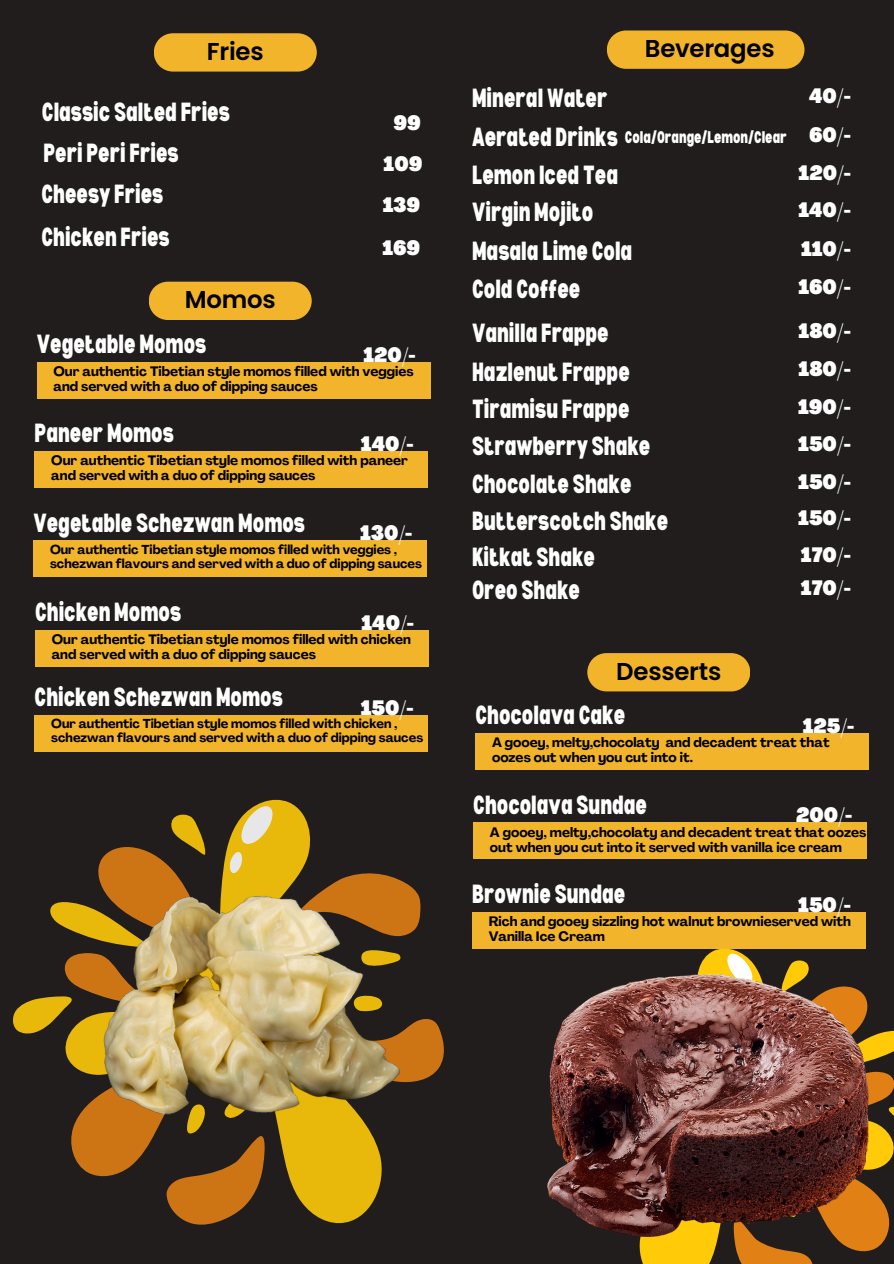
<style>
.page{position:relative;width:894px;height:1264px;background:#fff}
.page>*{position:absolute;margin:0;border:0;box-sizing:border-box;transform-origin:0 0}
.t1{font:900 condensed 25.65px "Bernoru";color:#fff}
.t2{font:600 24.3px "Poppins";letter-spacing:-.01em;color:#000}
.t3{font:900 condensed 20.25px "Agrandir";color:#fff}
.t4{font:900 condensed 16.5px "Bernoru";color:#fff}
.t5{font:700 13.5px/15.1px "Agrandir";color:#000}
.t6{font:700 12.75px/13.8px "Agrandir";color:#000}
</style>
<div class="page">
<div style="left:0;top:0;width:893px;height:1263px;background:#211d1d"></div>
<svg style="left:607px;top:30px;width:197px;height:39px;background:#e6ab2a"></svg>
<svg style="left:154px;top:33px;width:163px;height:39px;background:#e3a92a"></svg>
<svg style="left:587px;top:653px;width:163px;height:38px;background:#e7ac2a"></svg>
<div style="left:475px;top:733px;width:393px;height:36px;background:#f2b42b"></div>
<div style="left:473px;top:822px;width:393px;height:37px;background:#f2b42b"></div>
<div style="left:472px;top:912px;width:393px;height:36px;background:#f2b42b"></div>
<div style="left:149px;top:282px;width:162px;height:38px;background:#f2b42b"></div>
<div style="left:37px;top:362px;width:393px;height:36px;background:#f2b42b"></div>
<div style="left:35px;top:451px;width:393px;height:36px;background:#f2b42b"></div>
<div style="left:33px;top:540px;width:394px;height:37px;background:#f2b42b"></div>
<div style="left:35px;top:630px;width:393px;height:36px;background:#f2b42b"></div>
<div style="left:35px;top:715px;width:393px;height:36px;background:#f2b42b"></div>
<svg style="left:190px;top:882px;width:254px;height:343px"></svg>
<svg style="left:13px;top:799px;width:388px;height:424px"></svg>
<svg style="left:229px;top:803px;width:45px;height:67px;background:#ccb04f"></svg>
<img style="left:89px;top:870px;width:315px;height:283px">
<svg style="left:624px;top:944px;width:269px;height:319px"></svg>
<svg style="left:725px;top:951px;width:37px;height:23px"></svg>
<img style="left:547px;top:974px;width:321px;height:262px">
<h1 class="t2" style="left:207px;top:35px;width:58px">Fries</h1>
<h2 class="t1" style="left:42px;top:98px;width:189px">Classic Salted Fries</h2>
<h1 class="t1" style="left:44px;top:138px;width:137px">Peri Peri Fries</h1>
<h1 class="t1" style="left:41px;top:179px;width:123px">Cheesy Fries</h1>
<h3 class="t1" style="left:41px;top:222px;width:130px">Chicken Fries</h3>
<h1 class="t2" style="left:185px;top:283px;width:92px">Momos</h1>
<p class="t3" style="left:393px;top:115px;width:29px">99</p>
<h2 class="t3" style="left:383px;top:156px;width:40px">109</h2>
<h2 class="t3" style="left:382px;top:197px;width:39px">139</h2>
<h1 class="t3" style="left:382px;top:239px;width:39px">169</h1>
<h1 class="t1" style="left:37px;top:329px;width:171px">Vegetable Momos</h1>
<h2 class="t3" style="left:363px;top:346px;width:54px">120/-</h2>
<p class="t5" style="left:53px;top:365px;width:361px">Our authentic Tibetian style momos filled with veggies and served with a duo of dipping sauces</p>
<h1 class="t1" style="left:35px;top:418px;width:141px">Paneer Momos</h1>
<h2 class="t3" style="left:361px;top:436px;width:54px">140/-</h2>
<p class="t5" style="left:51px;top:454px;width:358px">Our authentic Tibetian style momos filled with paneer and served with a duo of dipping sauces</p>
<h2 class="t1" style="left:33px;top:508px;width:273px">Vegetable Schezwan Momos</h2>
<h1 class="t3" style="left:360px;top:525px;width:54px">130/-</h1>
<h2 class="t6" style="left:50px;top:544px;width:373px">Our authentic Tibetian style momos filled with veggies , schezwan flavours and served with a duo of dipping sauces</h2>
<h1 class="t1" style="left:35px;top:597px;width:148px">Chicken Momos</h1>
<h1 class="t3" style="left:361px;top:614px;width:54px">140/-</h1>
<h2 class="t5" style="left:52px;top:633px;width:360px">Our authentic Tibetian style momos filled with chicken and served with a duo of dipping sauces</h2>
<p class="t1" style="left:35px;top:682px;width:250px">Chicken Schezwan Momos</p>
<h1 class="t3" style="left:361px;top:699px;width:54px">150/-</h1>
<h2 class="t6" style="left:51px;top:718px;width:373px">Our authentic Tibetian style momos filled with chicken , schezwan flavours and served with a duo of dipping sauces</h2>
<h2 class="t2" style="left:644px;top:32px;width:131px">Beverages</h2>
<p class="t1" style="left:472px;top:83px;width:137px">MineralWater</p>
<h1 class="t3" style="left:809px;top:88px;width:43px">40/-</h1>
<h2 class="t1" style="left:472px;top:122px;width:147px">Aerated Drinks</h2>
<h2 class="t4" style="left:624px;top:128px;width:163px">Cola/Orange/Lemon/Clear</h2>
<h1 class="t3" style="left:809px;top:126px;width:43px">60/-</h1>
<h1 class="t1" style="left:472px;top:161px;width:147px">Lemon Iced Tea</h1>
<h2 class="t3" style="left:798px;top:165px;width:54px">120/-</h2>
<h1 class="t1" style="left:472px;top:197px;width:123px">Virgin Mojito</h1>
<h1 class="t3" style="left:798px;top:202px;width:54px">140/-</h1>
<h2 class="t1" style="left:472px;top:236px;width:162px">Masala Lime Cola</h2>
<p class="t3" style="left:800px;top:240px;width:51px">110/-</p>
<h1 class="t1" style="left:472px;top:275px;width:110px">Cold Coffee</h1>
<h2 class="t3" style="left:798px;top:279px;width:54px">160/-</h2>
<h1 class="t1" style="left:472px;top:318px;width:138px">Vanilla Frappe</h1>
<h2 class="t3" style="left:798px;top:322px;width:54px">180/-</h2>
<h1 class="t1" style="left:472px;top:357px;width:159px">Hazlenut Frappe</h1>
<h2 class="t3" style="left:798px;top:361px;width:54px">180/-</h2>
<h1 class="t1" style="left:472px;top:394px;width:159px">Tiramisu Frappe</h1>
<h2 class="t3" style="left:797px;top:398px;width:54px">190/-</h2>
<h1 class="t1" style="left:472px;top:431px;width:180px">Strawberry Shake</h1>
<h2 class="t3" style="left:798px;top:436px;width:54px">150/-</h2>
<h1 class="t1" style="left:472px;top:469px;width:161px">Chocolate Shake</h1>
<h2 class="t3" style="left:798px;top:474px;width:54px">150/-</h2>
<h1 class="t1" style="left:472px;top:506px;width:198px">Butterscotch Shake</h1>
<h2 class="t3" style="left:798px;top:510px;width:54px">150/-</h2>
<h1 class="t1" style="left:472px;top:542px;width:125px">Kitkat Shake</h1>
<h2 class="t3" style="left:800px;top:546px;width:51px">170/-</h2>
<h1 class="t1" style="left:472px;top:575px;width:110px">Oreo Shake</h1>
<h2 class="t3" style="left:800px;top:580px;width:51px">170/-</h2>
<h1 class="t2" style="left:616px;top:654px;width:106px">Desserts</h1>
<p class="t1" style="left:475px;top:700px;width:151px">Chocolava Cake</p>
<p class="t3" style="left:802px;top:718px;width:53px">125/-</p>
<p class="t5" style="left:492px;top:736px;width:339px">A gooey, melty,chocolaty and decadent treat that oozes out when you cut into it.</p>
<h1 class="t1" style="left:473px;top:789px;width:175px">Chocolava Sundae</h1>
<h1 class="t3" style="left:796px;top:807px;width:57px">200/-</h1>
<h2 class="t5" style="left:490px;top:825px;width:378px">A gooey, melty,chocolaty and decadent treat that oozes out when you cut into it served with vanilla ice cream</h2>
<p class="t1" style="left:472px;top:879px;width:155px">Brownie Sundae</p>
<h1 class="t3" style="left:798px;top:896px;width:54px">150/-</h1>
<h2 class="t5" style="left:488px;top:915px;width:363px">Rich and gooey sizzling hot walnut brownieserved with<br>Vanilla Ice Cream</h2>
</div>
